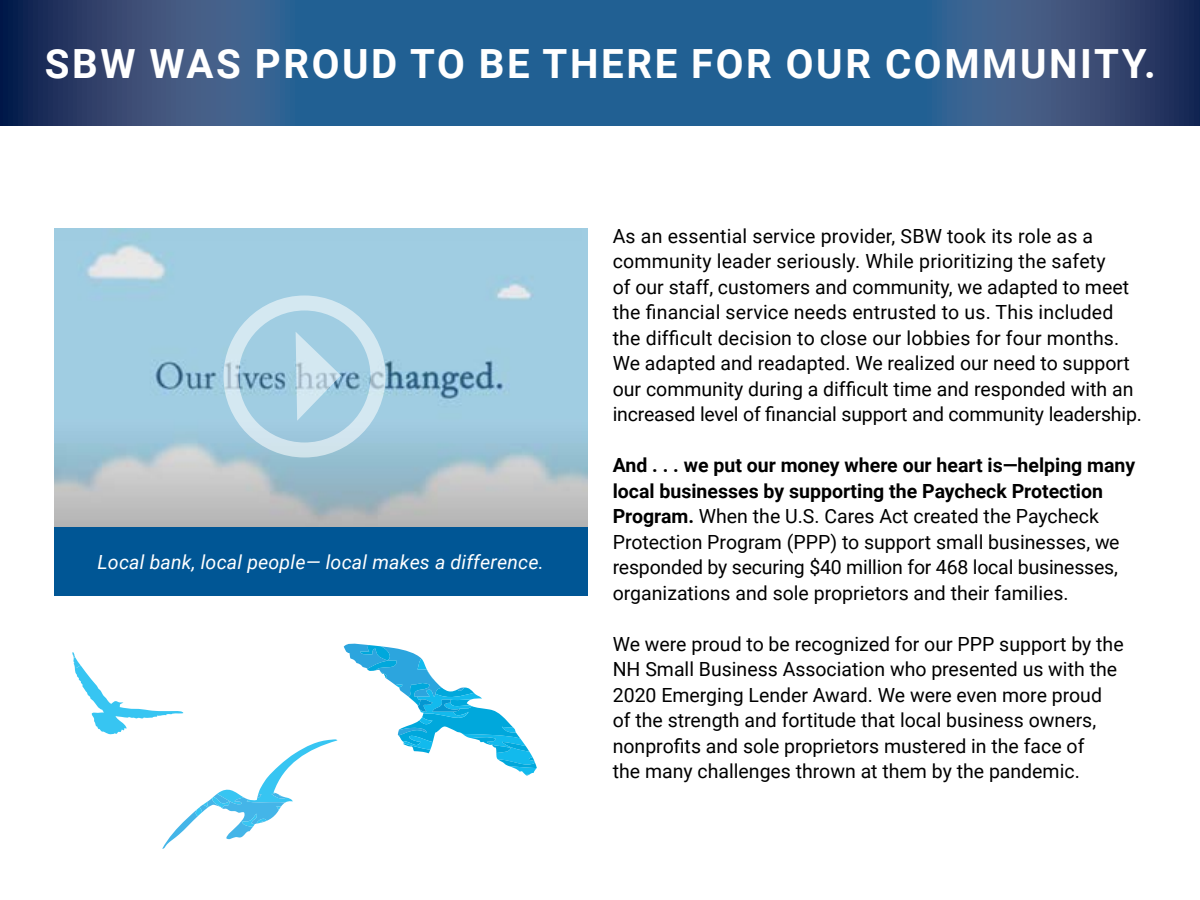
<style>
.page{position:relative;width:1200px;height:900px;background:#fff}
.page>*{position:absolute;margin:0;border:0;box-sizing:border-box;transform-origin:0 0}
.t1{font:700 40.2px "Roboto";letter-spacing:.065em;color:#fff}
.t2{font:19.5px/25.5px "Roboto";color:#000}
.t3{font:italic 19.5px "Roboto";letter-spacing:.01em;color:#fff}
.s1{font-weight:700}
</style>
<div class="page">
<svg style="left:0;top:0;width:1200px;height:126px;background:#295686"></svg>
<img style="left:54px;top:228px;width:533px;height:299px">
<div style="left:224px;top:296px;width:162px;height:162px;border:15px solid #fff;border-radius:50%"></div>
<svg style="left:296px;top:332px;width:45px;height:89px;background:#b5d6e6"></svg>
<svg style="left:344px;top:643px;width:193px;height:132px"></svg>
<div style="left:130px;top:693px;width:250px;height:187px;background:#fff"></div>
<svg style="left:72px;top:652px;width:265px;height:197px"></svg>
<div style="left:54px;top:527px;width:533px;height:69px;background:#005695"></div>
<h1 class="t1" style="left:45px;top:36px;width:1113px">SBW WAS PROUD TO BE THERE FOR OUR COMMUNITY.</h1>
<p class="t3" style="left:98px;top:548px;width:448px">Local bank, local people— local makes a difference.</p>
<p class="t2" style="left:613px;top:222px;width:531px">As an essential service provider, SBW took its role as a community leader seriously. While prioritizing the safety<br>of our staff, customers and community, we adapted to meet the financial service needs entrusted to us. This included the difficult decision to close our lobbies for four months.<br>We adapted and readapted. We realized our need to support our community during a difficult time and responded with an increased level of financial support and community leadership.</p>
<p class="t2" style="left:613px;top:452px;width:524px"><span class="s1">And . . . we put our money where our heart is—helping many local businesses by supporting the Paycheck Protection Program.</span> When the U.S. Cares Act created the Paycheck Protection Program (PPP) to support small businesses, we responded by securing $40 million for 468 local businesses, organizations and sole proprietors and their families.</p>
<p class="t2" style="left:613px;top:630px;width:512px">We were proud to be recognized for our PPP support by the NH Small Business Association who presented us with the 2020 Emerging Lender Award. We were even more proud of the strength and fortitude that local business owners, nonprofits and sole proprietors mustered in the face of<br>the many challenges thrown at them by the pandemic.</p>
</div>
